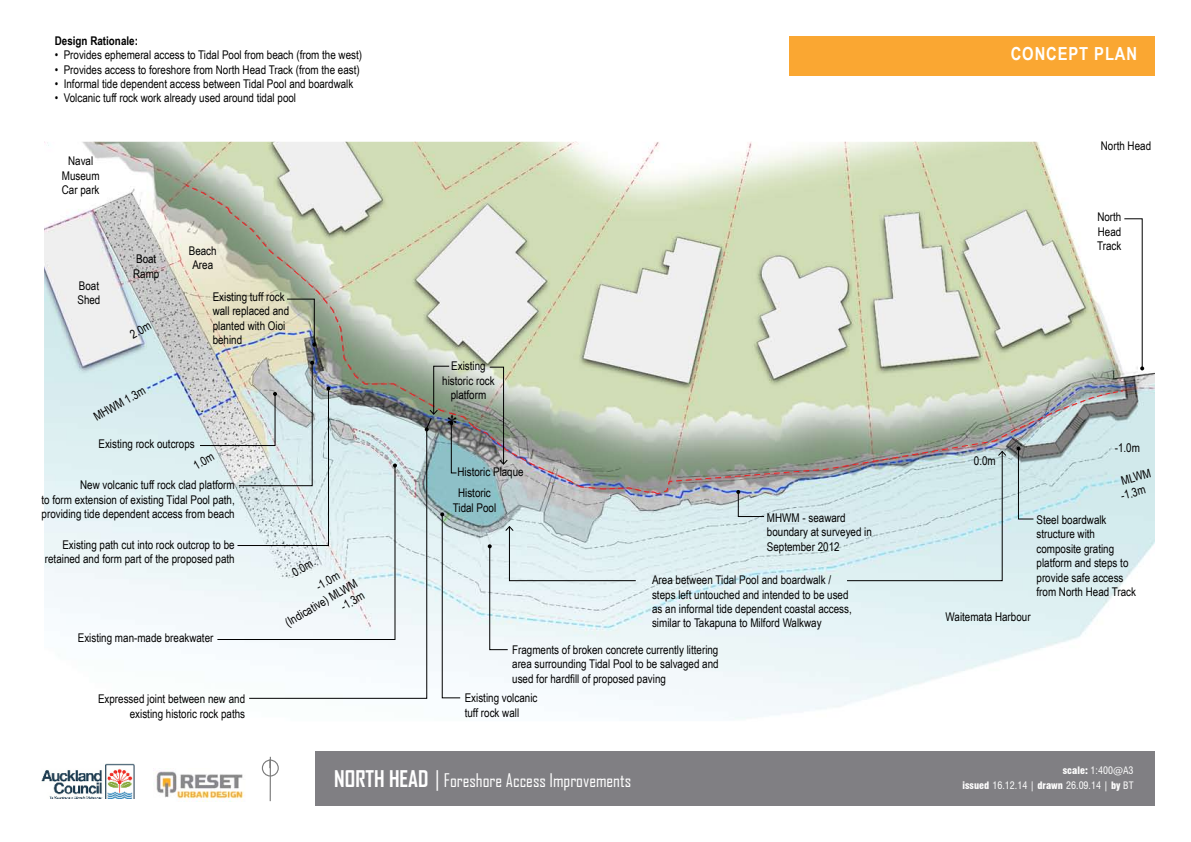
<style>
.page{position:relative;width:1191px;height:842px;background:#fff}
.page>*{position:absolute;margin:0;border:0;box-sizing:border-box;transform-origin:0 0}
.t1{font:24px "Times New Roman";color:#000}
.t2{font:18px "Agency FB";color:#fff}
.t3{font:700 18px "Arial Narrow";letter-spacing:.05em;color:#fff}
.t4{font:12px/14.4px "Arial Narrow";color:#000}
.t5{font:700 12px "Arial Narrow";color:#000}
.t6{font:condensed 10px "Swiss 721 BT";color:#fff}
.s1{font-weight:700;font-size:22px}
.s2{font-size:22px}
.s3{font-weight:900}
</style>
<div class="page">
<div style="left:316px;top:752px;width:839px;height:54px;background:#807f83"></div>
<div style="left:789px;top:36px;width:365px;height:40px;background:#faa732"></div>
<img style="left:153px;top:768px;width:91px;height:33px">
<div style="left:262px;top:759px;width:17px;height:17px;border:1px solid #000;border-radius:50%"></div>
<hr style="left:270px;top:757px;width:1px;height:44px;background:#000">
<img style="left:42px;top:763px;width:92px;height:36px">
<img style="left:44px;top:142px;width:1111px;height:577px">
<svg style="left:1016px;top:495px;width:18px;height:25px"></svg>
<svg style="left:736px;top:495px;width:29px;height:22px"></svg>
<svg style="left:185px;top:184px;width:939px;height:311px"></svg>
<svg style="left:1123px;top:218px;width:21px;height:152px"></svg>
<img style="left:488px;top:366px;width:39px;height:99px">
<svg style="left:829px;top:433px;width:179px;height:149px;background:#c4d6d8"></svg>
<svg style="left:199px;top:361px;width:262px;height:338px"></svg>
<img style="left:286px;top:295px;width:58px;height:57px">
<svg style="left:488px;top:525px;width:149px;height:126px;background:#dfecef"></svg>
<p class="t5" style="left:55px;top:31px;width:85px">Design Rationale:</p>
<p class="t4" style="left:55px;top:47px;width:309px">• Provides ephemeral access to Tidal Pool from beach (from the west)</p>
<p class="t4" style="left:55px;top:62px;width:306px">• Provides access to foreshore from North Head Track (from the east)</p>
<p class="t4" style="left:55px;top:76px;width:300px">• Informal tide dependent access between Tidal Pool and boardwalk</p>
<p class="t4" style="left:55px;top:90px;width:243px">• Volcanic tuff rock work already used around tidal pool</p>
<p class="t4" style="left:62px;top:153px;width:39px;text-align:center">Naval<br>Museum<br>Car park</p>
<p class="t4" style="left:77px;top:278px;width:24px">Boat<br>Shed</p>
<p class="t4" style="left:133px;top:251px;width:28px">Boat<br>Ramp</p>
<p class="t4" style="left:127px;top:329px;width:23px;rotate:-30deg">2.0m</p>
<p class="t4" style="left:91px;top:411px;width:59px;rotate:-30deg">MHWM 1.3m</p>
<p class="t4" style="left:189px;top:243px;width:29px">Beach<br>Area</p>
<p class="t4" style="left:213px;top:289px;width:78px">Existing tuff rock wall replaced and planted with Oioi behind</p>
<p class="t4" style="left:98px;top:436px;width:98px">Existing rock outcrops</p>
<p class="t4" style="left:190px;top:460px;width:23px;rotate:-30deg">1.0m</p>
<p class="t4" style="left:442px;top:359px;width:54px;text-align:center">Existing historic rock platform</p>
<h1 class="t1" style="left:446px;top:408px;width:13px">*</h1>
<p class="t4" style="left:457px;top:464px;width:68px">Historic Plaque</p>
<p class="t4" style="left:41px;top:477px;width:195px;text-align:justify;text-indent:39px">New volcanic tuff rock clad platform to form extension of existing Tidal Pool path, providing tide dependent access from beach</p>
<p class="t4" style="left:453px;top:485px;width:45px;text-align:center">Historic<br>Tidal Pool</p>
<p class="t4" style="left:45px;top:537px;width:191px;text-align:right">Existing path cut into rock outcrop to be retained and form part of the proposed path</p>
<p class="t4" style="left:299px;top:556px;width:27px;line-height:23.8px;text-indent:-14px;rotate:-30deg">0.0m -1.0m</p>
<p class="t4" style="left:282px;top:616px;width:83px;text-align:right;rotate:-30deg">(Indicative) MLWM -1.3m</p>
<h2 class="t3" style="left:1010px;top:40px;width:128px">CONCEPT PLAN</h2>
<p class="t4" style="left:1100px;top:138px;width:52px">North Head</p>
<p class="t4" style="left:1097px;top:209px;width:26px;text-align:justify">North Head Track</p>
<p class="t4" style="left:974px;top:453px;width:23px">0.0m</p>
<p class="t4" style="left:1114px;top:440px;width:27px">-1.0m</p>
<p class="t4" style="left:1115px;top:474px;width:36px;text-indent:4px;rotate:-15deg">MLWM -1.3m</p>
<p class="t4" style="left:767px;top:510px;width:107px">MHWM - seaward boundary at surveyed in<br>September 2012</p>
<p class="t4" style="left:1036px;top:512px;width:101px">Steel boardwalk structure with composite grating platform and steps to provide safe access from North Head Track</p>
<p class="t4" style="left:652px;top:572px;width:201px">Area between Tidal Pool and boardwalk / steps left untouched and intended to be used as an informal tide dependent coastal access, similar to Takapuna to Milford Walkway</p>
<p class="t4" style="left:945px;top:609px;width:86px">Waitemata Harbour</p>
<p class="t4" style="left:78px;top:630px;width:137px">Existing man-made breakwater</p>
<p class="t4" style="left:98px;top:691px;width:149px;text-align:right">Expressed joint between new and existing historic rock paths</p>
<p class="t4" style="left:512px;top:642px;width:208px;text-align:justify">Fragments of broken concrete currently littering area surrounding Tidal Pool to be salvaged and used for hardfill of proposed paving</p>
<p class="t4" style="left:465px;top:690px;width:74px">Existing volcanic tuff rock wall</p>
<h2 class="t2" style="left:334px;top:769px;width:298px"><span class="s1">NORTH HEAD</span> <span class="s2">|</span> Foreshore Access Improvements</h2>
<p class="t6" style="left:1062px;top:764px;width:72px"><span class="s3">scale:</span> 1:400@A3</p>
<p class="t6" style="left:962px;top:779px;width:172px"><span class="s3">issued</span> 16.12.14 | <span class="s3">drawn</span> 26.09.14 | <span class="s3">by</span> BT</p>
</div>
